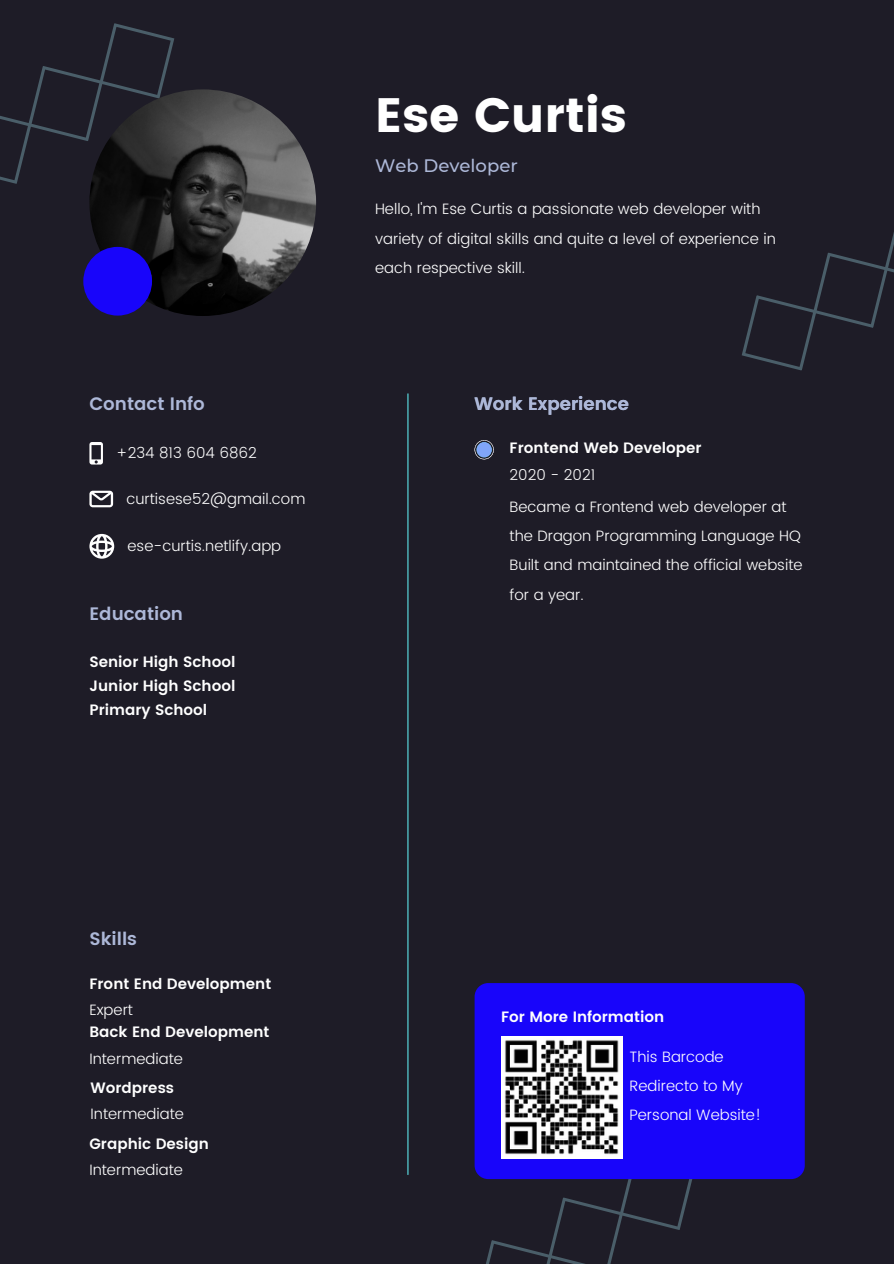
<style>
.page{position:relative;width:894px;height:1264px;background:#fff}
.page>*{position:absolute;margin:0;border:0;box-sizing:border-box;transform-origin:0 0}
.t1{font:48px "Poppins";color:#fff}
.t2{font:600 18px "Poppins";color:#adb8d8}
.t3{font:500 18px "Montserrat";color:#adb8d8}
.t4{font:300 15px/29.2px "Poppins";color:#fff}
.t5{font:600 15px "Poppins";color:#fff}
</style>
<div class="page">
<div style="left:0;top:0;width:893px;height:1263px;background:#1e1c27"></div>
<svg style="left:0;top:23px;width:175px;height:161px"></svg>
<svg style="left:742px;top:236px;width:151px;height:135px"></svg>
<svg style="left:89px;top:490px;width:24px;height:17px"></svg>
<svg style="left:89px;top:534px;width:25px;height:24px"></svg>
<svg style="left:89px;top:442px;width:14px;height:22px"></svg>
<hr style="left:407px;top:394px;width:1px;height:780px;background:#5ce1e6">
<svg style="left:474px;top:440px;width:19px;height:19px"></svg>
<div style="left:474px;top:983px;width:330px;height:196px;background:#1805fa;border-radius:14px"></div>
<svg style="left:474px;top:1041px;width:243px;height:222px"></svg>
<img style="left:89px;top:89px;width:227px;height:227px;border-radius:50%">
<div style="left:83px;top:247px;width:69px;height:68px;background:#1805fa;border-radius:50%"></div>
<img style="left:501px;top:1036px;width:121px;height:122px">
<p class="t2" style="left:89px;top:393px;width:117px">Contact Info</p>
<p class="t4" style="left:116px;top:438px;width:142px">+234 813 604 6862</p>
<p class="t4" style="left:126px;top:484px;width:180px">curtisese52@gmail.com</p>
<p class="t4" style="left:127px;top:531px;width:155px">ese-curtis.netlify.app</p>
<p class="t2" style="left:89px;top:603px;width:95px">Education</p>
<p class="t5" style="left:89px;top:653px;width:147px">Senior High School</p>
<p class="t5" style="left:89px;top:700px;width:119px">Primary School</p>
<p class="t5" style="left:89px;top:677px;width:147px">Junior High School</p>
<p class="t1" style="left:375px;top:87px;width:253px">Ese Curtis</p>
<p class="t3" style="left:375px;top:155px;width:144px">Web Developer</p>
<p class="t4" style="left:375px;top:195px;width:402px">Hello, I'm Ese Curtis a passionate web developer with variety of digital skills and quite a level of experience in each respective skill.</p>
<p class="t2" style="left:474px;top:393px;width:156px">Work Experience</p>
<p class="t5" style="left:509px;top:439px;width:193px">Frontend Web Developer</p>
<p class="t4" style="left:509px;top:460px;width:87px">2020 - 2021</p>
<p class="t4" style="left:509px;top:492px;width:293px">Became a Frontend web developer at the Dragon Programming Language HQ</p>
<p class="t4" style="left:509px;top:550px;width:294px">Built and maintained the official website for a year.</p>
<p class="t2" style="left:89px;top:927px;width:49px">Skills</p>
<p class="t5" style="left:89px;top:974px;width:183px">Front End Development</p>
<p class="t4" style="left:89px;top:995px;width:45px">Expert</p>
<p class="t5" style="left:89px;top:1023px;width:181px">Back End Development</p>
<p class="t4" style="left:89px;top:1043px;width:95px">Intermediate</p>
<p class="t5" style="left:90px;top:1078px;width:85px">Wordpress</p>
<p class="t4" style="left:90px;top:1099px;width:95px">Intermediate</p>
<p class="t5" style="left:89px;top:1134px;width:121px">Graphic Design</p>
<p class="t4" style="left:89px;top:1154px;width:95px">Intermediate</p>
<p class="t5" style="left:501px;top:1007px;width:165px">For More Information</p>
<p class="t4" style="left:629px;top:1041px;width:133px">This Barcode<br>Redirecto to My<br>Personal Website!</p>
</div>
